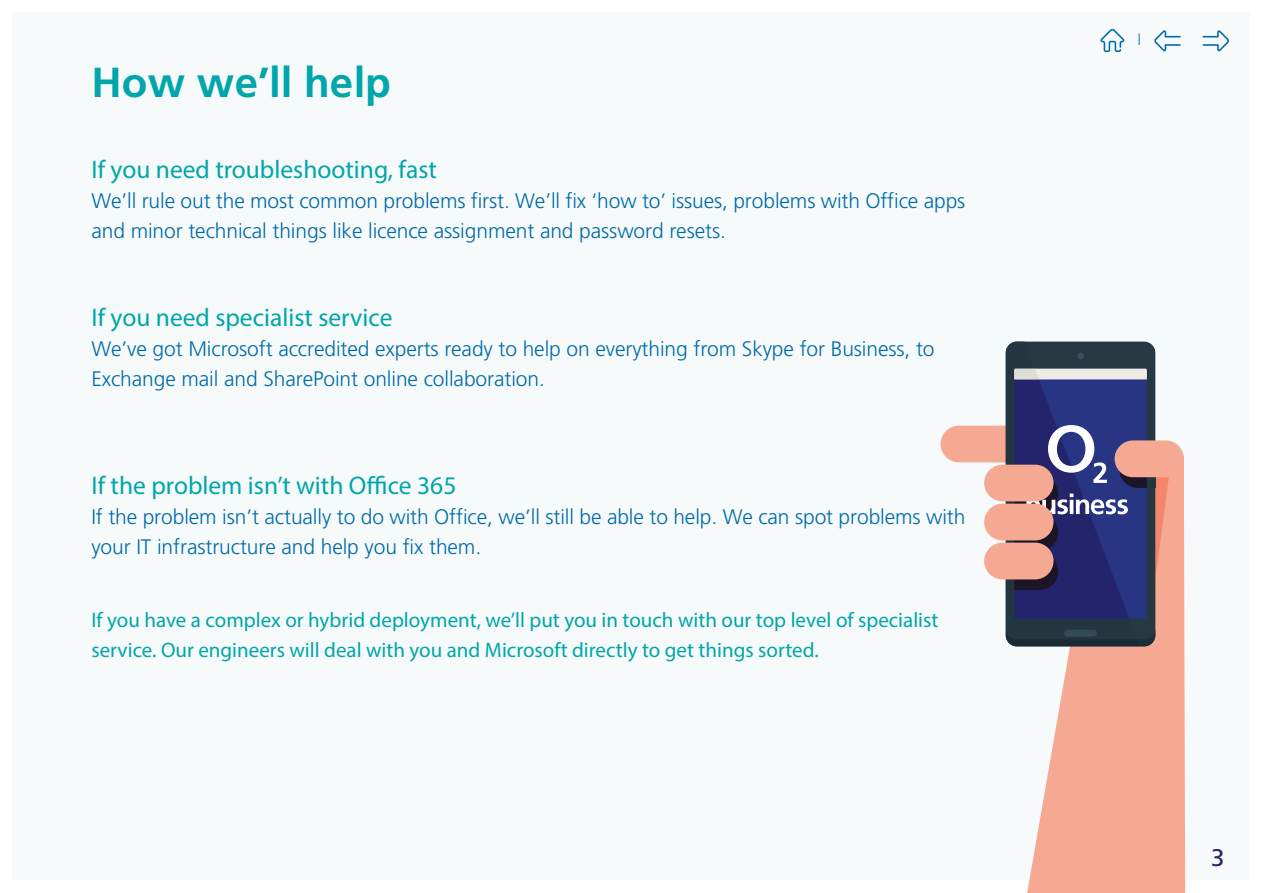
<style>
.page{position:relative;width:1263px;height:893px;background:#fff}
.page>*{position:absolute;margin:0;border:0;box-sizing:border-box;transform-origin:0 0}
.t1{font:42px "Frutiger VCCP65 Bd";letter-spacing:.005em;color:#00a6ab}
.t2{font:25.5px "Myriad Pro";color:#00a6ab}
.t3{font:24px "Frutiger VCCP55 Rm";color:#24246b}
.t4{font:21px/30px "Frutiger VCCP45 Lt";color:#006bab}
.t5{font:21px/30px "Myriad Pro";color:#00a6ab}
</style>
<div class="page">
<div style="left:13px;top:13px;width:1237px;height:867px;background:#f7fafa"></div>
<svg style="left:1202px;top:30px;width:27px;height:21px"></svg>
<svg style="left:1154px;top:30px;width:27px;height:21px"></svg>
<svg style="left:1100px;top:29px;width:24px;height:23px"></svg>
<svg style="left:1027px;top:537px;width:158px;height:356px;fill:#f5a992"></svg>
<div style="left:940px;top:426px;width:113px;height:36px;background:#f5a992;border-radius:18px"></div>
<svg style="left:1006px;top:342px;width:178px;height:304px"></svg>
<div style="left:984px;top:543px;width:69px;height:36px;background:#f5a992;border-radius:18px"></div>
<div style="left:984px;top:504px;width:69px;height:36px;background:#f5a992;border-radius:18px"></div>
<div style="left:984px;top:465px;width:69px;height:36px;background:#f5a992;border-radius:18px"></div>
<h1 class="t1" style="left:91px;top:58px;width:301px">How we’ll help</h1>
<p class="t2" style="left:91px;top:154px;width:347px">If you need troubleshooting, fast</p>
<p class="t4" style="left:91px;top:186px;width:875px">We’ll rule out the most common problems first. We’ll fix ‘how to’ issues, problems with Office apps and minor technical things like licence assignment and password resets.</p>
<p class="t2" style="left:91px;top:301px;width:303px">If you need specialist service</p>
<p class="t4" style="left:91px;top:333px;width:845px">We’ve got Microsoft accredited experts ready to help on everything from Skype for Business, to<br>Exchange mail and SharePoint online collaboration.</p>
<p class="t2" style="left:91px;top:470px;width:366px">If the problem isn’t with Office 365</p>
<p class="t4" style="left:91px;top:502px;width:875px">If the problem isn’t actually to do with Office, we’ll still be able to help. We can spot problems with your IT infrastructure and help you fix them.</p>
<p class="t5" style="left:91px;top:605px;width:848px">If you have a complex or hybrid deployment, we’ll put you in touch with our top level of specialist service. Our engineers will deal with you and Microsoft directly to get things sorted.</p>
<p class="t3" style="left:1211px;top:843px;width:15px">3</p>
</div>
